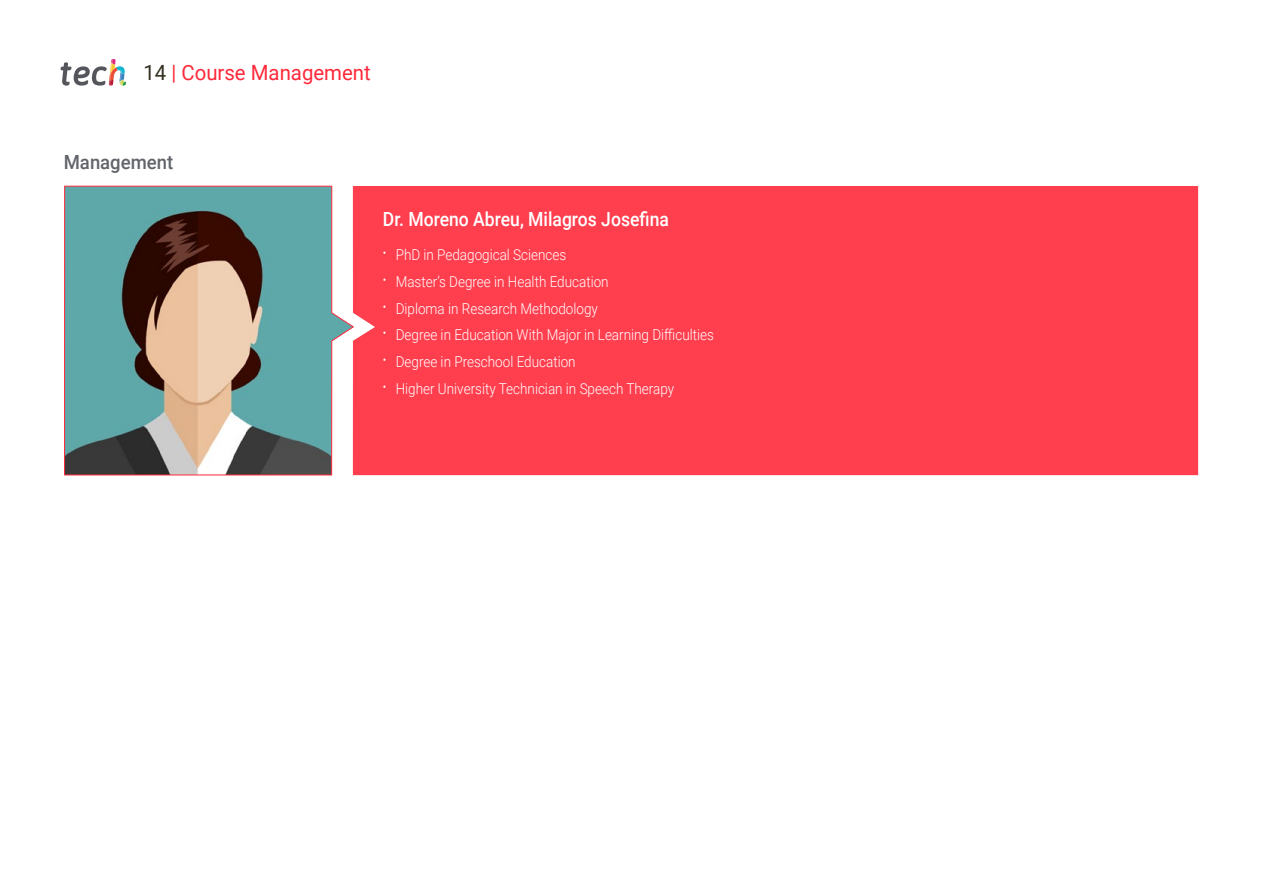
<style>
.page{position:relative;width:1263px;height:893px;background:#fff}
.page>*{position:absolute;margin:0;border:0;box-sizing:border-box;transform-origin:0 0}
.t1{font:21px "Roboto";color:#ff293a}
.t2{font:500 19.5px "Roboto";color:#fff;scale:.9 1}
.t3{font:500 19.5px "Roboto";color:#61646a;scale:.95 1}
.t4{font:300 15px "Roboto";color:#fff;scale:.9 1}
.s1{color:#312e20}
</style>
<div class="page">
<svg style="left:61px;top:59px;width:65px;height:27px"></svg>
<div style="left:354px;top:186px;width:844px;height:289px;background:#ff3e4e"></div>
<svg style="left:64px;top:186px;width:290px;height:289px;background:#83948e"></svg>
<h1 class="t1" style="left:144px;top:57px;width:229px"><span class="s1">14</span> | Course Management</h1>
<h2 class="t3" style="left:64px;top:148px;width:117px">Management</h2>
<h2 class="t2" style="left:383px;top:206px;width:319px">Dr. Moreno Abreu, Milagros Josefina</h2>
<p class="t4" style="left:383px;top:244px;width:205px"><sup>•</sup> PhD in Pedagogical Sciences</p>
<p class="t4" style="left:383px;top:271px;width:252px"><sup>•</sup> Master’s Degree in Health Education</p>
<p class="t4" style="left:383px;top:298px;width:240px"><sup>•</sup> Diploma in Research Methodology</p>
<p class="t4" style="left:383px;top:325px;width:369px"><sup>•</sup> Degree in Education With Major in Learning Difficulties</p>
<p class="t4" style="left:383px;top:351px;width:216px"><sup>•</sup> Degree in Preschool Education</p>
<p class="t4" style="left:383px;top:378px;width:325px"><sup>•</sup> Higher University Technician in Speech Therapy</p>
</div>
